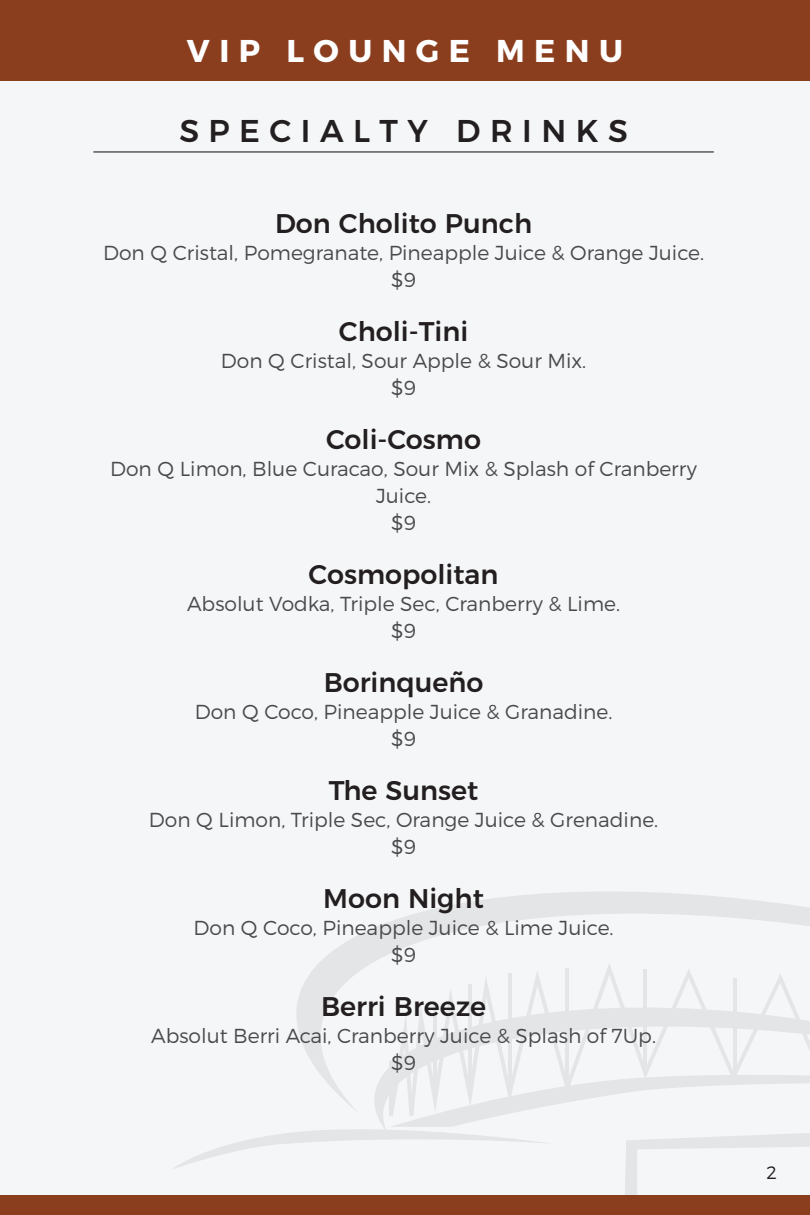
<style>
.page{position:relative;width:810px;height:1215px;background:#f5f6f7}
.page>*{position:absolute;margin:0;border:0;box-sizing:border-box;transform-origin:0 0}
.t1{font:500 31.5px "Montserrat";letter-spacing:.3em;color:#231f20}
.t2{font:700 31.5px "Montserrat";letter-spacing:.3em;color:#fff}
.t3{font:500 27px "Montserrat";color:#231f20}
.t4{font:300 20.25px/27px "Montserrat";color:#494a4b;text-align:center}
.t5{font:300 18px "Montserrat";color:#231f20}
</style>
<div class="page">
<svg style="left:296px;top:891px;width:514px;height:178px"></svg>
<svg style="left:625px;top:1170px;width:12px;height:25px"></svg>
<svg style="left:173px;top:1069px;width:637px;height:101px"></svg>
<svg style="left:389px;top:963px;width:421px;height:153px"></svg>
<hr style="left:733px;top:978px;width:4px;height:100px;background:#e4e5e6">
<hr style="left:643px;top:969px;width:4px;height:101px;background:#e4e5e6">
<hr style="left:565px;top:968px;width:4px;height:119px;background:#e4e5e6">
<hr style="left:508px;top:973px;width:4px;height:121px;background:#e4e5e6">
<hr style="left:468px;top:984px;width:4px;height:112px;background:#e4e5e6">
<hr style="left:433px;top:1004px;width:4px;height:96px;background:#e4e5e6">
<div style="left:0;top:0;width:810px;height:81px;background:#8b3e1e"></div>
<div style="left:0;top:1195px;width:810px;height:20px;background:#8b3e1e"></div>
<hr style="left:93px;top:152px;width:621px;height:1px;background:#0b0d0c">
<h1 class="t2" style="left:187px;top:31px;width:438px">VIP LOUNGE MENU</h1>
<p class="t1" style="left:179px;top:105px;width:450px">SPECIALTY DRINKS</p>
<p class="t3" style="left:275px;top:202px;width:259px">Don Cholito Punch</p>
<p class="t4" style="left:103px;top:239px;width:603px">Don Q Cristal, Pomegranate, Pineapple Juice &amp; Orange Juice.</p>
<p class="t4" style="left:391px;top:266px;width:26px">$9</p>
<p class="t3" style="left:339px;top:310px;width:131px">Choli-Tini</p>
<p class="t4" style="left:221px;top:347px;width:367px">Don Q Cristal, Sour Apple &amp; Sour Mix.</p>
<p class="t4" style="left:391px;top:374px;width:26px">$9</p>
<p class="t3" style="left:326px;top:418px;width:156px">Coli-Cosmo</p>
<p class="t4" style="left:110px;top:455px;width:588px">Don Q Limon, Blue Curacao, Sour Mix &amp; Splash of Cranberry<br>Juice.</p>
<p class="t4" style="left:391px;top:509px;width:26px">$9</p>
<p class="t3" style="left:309px;top:553px;width:191px">Cosmopolitan</p>
<p class="t4" style="left:187px;top:590px;width:435px">Absolut Vodka, Triple Sec, Cranberry &amp; Lime.</p>
<p class="t4" style="left:391px;top:617px;width:26px">$9</p>
<p class="t3" style="left:324px;top:661px;width:161px">Borinqueño</p>
<p class="t4" style="left:195px;top:698px;width:419px">Don Q Coco, Pineapple Juice &amp; Granadine.</p>
<p class="t4" style="left:391px;top:725px;width:26px">$9</p>
<p class="t3" style="left:329px;top:769px;width:151px">The Sunset</p>
<p class="t4" style="left:149px;top:806px;width:511px">Don Q Limon, Triple Sec, Orange Juice &amp; Grenadine.</p>
<p class="t4" style="left:391px;top:833px;width:26px">$9</p>
<p class="t3" style="left:323px;top:877px;width:162px">Moon Night</p>
<p class="t4" style="left:194px;top:914px;width:422px">Don Q Coco, Pineapple Juice &amp; Lime Juice.</p>
<p class="t4" style="left:391px;top:941px;width:26px">$9</p>
<p class="t3" style="left:321px;top:985px;width:167px">Berri Breeze</p>
<p class="t4" style="left:151px;top:1022px;width:506px">Absolut Berri Acai, Cranberry Juice &amp; Splash of 7Up.</p>
<p class="t4" style="left:391px;top:1049px;width:26px">$9</p>
<p class="t5" style="left:766px;top:1162px;width:12px">2</p>
</div>
